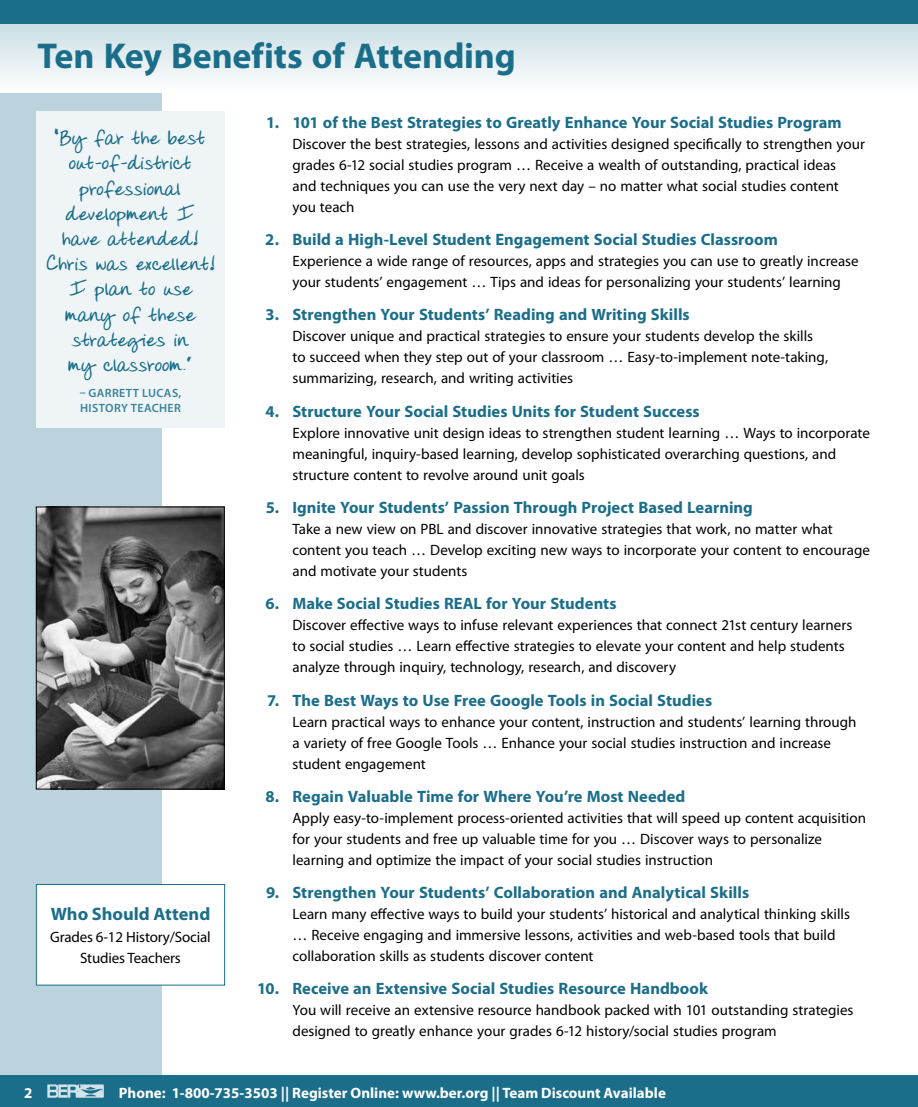
<style>
.page{position:relative;width:918px;height:1107px;background:#fff}
.page>*{position:absolute;margin:0;border:0;box-sizing:border-box;transform-origin:0 0}
.t1{font:700 36px "Myriad Pro";letter-spacing:-.005em;color:#1b6e8a}
.t2{font:700 21px/25.2px "Donnys Hand";letter-spacing:.005em;color:#1b6e8a;text-align:center}
.t3{font:700 18px "Myriad Pro";color:#1b6e8a}
.t4{font:700 16.5px "Myriad Pro";color:#1b6e8a}
.t5{font:15px/21px "Myriad Pro";color:#000}
.t6{font:700 15px "Myriad Pro";color:#fff}
.t7{font:600 12px/14.4px "Myriad Pro";letter-spacing:.035em;color:#3b829a}
</style>
<div class="page">
<div style="left:0;top:0;width:162px;height:1107px;background:#bbd3dc"></div>
<div style="left:0;top:1076px;width:918px;height:31px;background:#1b6e8a"></div>
<svg style="left:47px;top:1084px;width:57px;height:14px"></svg>
<svg style="left:0;top:24px;width:918px;height:68px"></svg>
<div style="left:0;top:0;width:918px;height:24px;background:#1b6e8a"></div>
<div style="left:36px;top:884px;width:189px;height:101px;background:#fff"></div>
<div style="left:36px;top:884px;width:189px;height:102px;border:1px solid #1b6e8a"></div>
<div style="left:36px;top:111px;width:189px;height:317px;background:#eff5f7"></div>
<img style="left:38px;top:509px;width:185px;height:278px">
<div style="left:36px;top:507px;width:189px;height:282px;border:1px solid #000"></div>
<h1 class="t1" style="left:38px;top:32px;width:480px">Ten Key Benefits of Attending</h1>
<h2 class="t2" style="left:45px;top:127px;width:171px">“By far the best out-of-district professional development I have attended!<br>Chris was excellent!<br>I plan to use many of these strategies in<br>my classroom.”</h2>
<p class="t7" style="left:80px;top:386px;width:103px">– GARRETT LUCAS,<br>HISTORY TEACHER</p>
<p class="t3" style="left:51px;top:902px;width:161px">Who Should Attend</p>
<p class="t5" style="left:50px;top:927px;width:162px;text-align:center">Grades 6-12 History/Social<br>Studies Teachers</p>
<p class="t4" style="left:266px;top:111px;width:577px">1. 101 of the Best Strategies to Greatly Enhance Your Social Studies Program</p>
<p class="t5" style="left:292px;top:133px;width:574px">Discover the best strategies, lessons and activities designed specifically to strengthen your grades 6-12 social studies program … Receive a wealth of outstanding, practical ideas<br>and techniques you can use the very next day – no matter what social studies content you teach</p>
<p class="t4" style="left:265px;top:229px;width:514px">2. Build a High-Level Student Engagement Social Studies Classroom</p>
<p class="t5" style="left:292px;top:250px;width:568px">Experience a wide range of resources, apps and strategies you can use to greatly increase your students’ engagement … Tips and ideas for personalizing your students’ learning</p>
<p class="t4" style="left:266px;top:304px;width:426px">3. Strengthen Your Students’ Reading and Writing Skills</p>
<p class="t5" style="left:292px;top:326px;width:537px">Discover unique and practical strategies to ensure your students develop the skills to succeed when they step out of your classroom … Easy-to-implement note-taking, summarizing, research, and writing activities</p>
<p class="t4" style="left:265px;top:400px;width:436px">4. Structure Your Social Studies Units for Student Success</p>
<p class="t5" style="left:292px;top:422px;width:579px">Explore innovative unit design ideas to strengthen student learning … Ways to incorporate meaningful, inquiry-based learning, develop sophisticated overarching questions, and structure content to revolve around unit goals</p>
<p class="t4" style="left:266px;top:497px;width:489px">5. Ignite Your Students’ Passion Through Project Based Learning</p>
<p class="t5" style="left:292px;top:518px;width:579px">Take a new view on PBL and discover innovative strategies that work, no matter what content you teach … Develop exciting new ways to incorporate your content to encourage and motivate your students</p>
<p class="t4" style="left:265px;top:593px;width:353px">6. Make Social Studies REAL for Your Students</p>
<p class="t5" style="left:292px;top:615px;width:561px">Discover effective ways to infuse relevant experiences that connect 21st century learners to social studies … Learn effective strategies to elevate your content and help students analyze through inquiry, technology, research, and discovery</p>
<p class="t4" style="left:267px;top:689px;width:447px">7. The Best Ways to Use Free Google Tools in Social Studies</p>
<p class="t5" style="left:292px;top:711px;width:566px">Learn practical ways to enhance your content, instruction and students’ learning through a variety of free Google Tools … Enhance your social studies instruction and increase student engagement</p>
<p class="t4" style="left:265px;top:786px;width:422px">8. Regain Valuable Time for Where You’re Most Needed</p>
<p class="t5" style="left:292px;top:807px;width:575px">Apply easy-to-implement process-oriented activities that will speed up content acquisition for your students and free up valuable time for you … Discover ways to personalize learning and optimize the impact of your social studies instruction</p>
<p class="t4" style="left:266px;top:882px;width:485px">9. Strengthen Your Students’ Collaboration and Analytical Skills</p>
<p class="t5" style="left:292px;top:903px;width:559px">Learn many effective ways to build your students’ historical and analytical thinking skills … Receive engaging and immersive lessons, activities and web-based tools that build collaboration skills as students discover content</p>
<p class="t4" style="left:257px;top:978px;width:452px">10. Receive an Extensive Social Studies Resource Handbook</p>
<p class="t5" style="left:292px;top:1000px;width:563px">You will receive an extensive resource handbook packed with 101 outstanding strategies designed to greatly enhance your grades 6-12 history/social studies program</p>
<p class="t6" style="left:24px;top:1083px;width:10px">2</p>
<p class="t6" style="left:119px;top:1083px;width:549px">Phone: 1-800-735-3503 || Register Online: www.ber.org || Team Discount Available</p>
</div>
